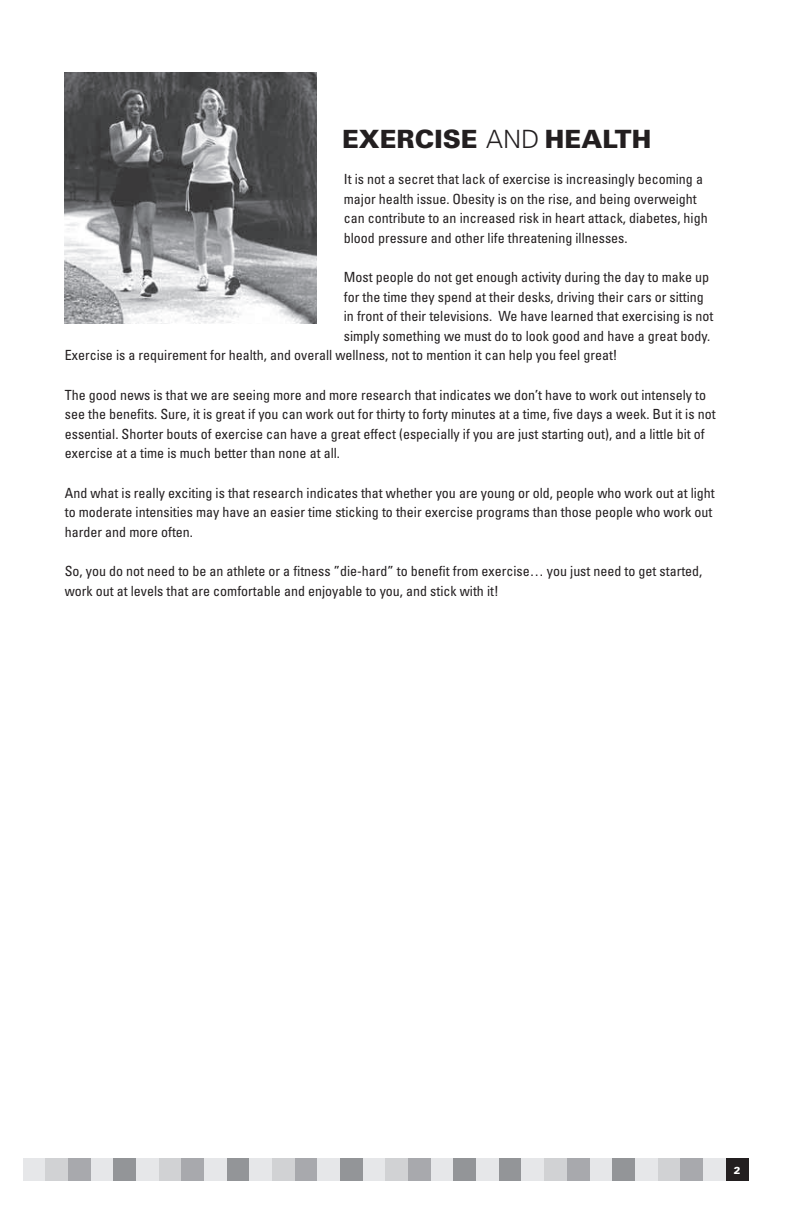
<style>
.page{position:relative;width:792px;height:1224px;background:#fff}
.page>*{position:absolute;margin:0;border:0;box-sizing:border-box;transform-origin:0 0}
.t1{font:900 25.2px "Univers";color:#231f20}
.t2{font:condensed 14px/19.6px "Univers";color:#231f20}
.t3{font:900 10px "Univers";color:#fff}
.s1{font-weight:300}
</style>
<div class="page">
<div style="left:726px;top:1159px;width:22px;height:22px;background:#231f20"></div>
<div style="left:23px;top:1159px;width:22px;height:22px;background:#e6e7e9"></div>
<div style="left:45px;top:1159px;width:23px;height:22px;background:#d1d2d4"></div>
<div style="left:68px;top:1159px;width:23px;height:22px;background:#a8a9ad"></div>
<div style="left:91px;top:1159px;width:22px;height:22px;background:#e6e7e9"></div>
<div style="left:113px;top:1159px;width:23px;height:22px;background:#939598"></div>
<div style="left:136px;top:1159px;width:23px;height:22px;background:#e6e7e9"></div>
<div style="left:159px;top:1159px;width:22px;height:22px;background:#d1d2d4"></div>
<div style="left:181px;top:1159px;width:23px;height:22px;background:#a8a9ad"></div>
<div style="left:204px;top:1159px;width:23px;height:22px;background:#e6e7e9"></div>
<div style="left:227px;top:1159px;width:22px;height:22px;background:#939598"></div>
<div style="left:249px;top:1159px;width:23px;height:22px;background:#e6e7e9"></div>
<div style="left:272px;top:1159px;width:23px;height:22px;background:#d1d2d4"></div>
<div style="left:295px;top:1159px;width:23px;height:22px;background:#a8a9ad"></div>
<div style="left:318px;top:1159px;width:22px;height:22px;background:#e6e7e9"></div>
<div style="left:340px;top:1159px;width:23px;height:22px;background:#939598"></div>
<div style="left:363px;top:1159px;width:23px;height:22px;background:#e6e7e9"></div>
<div style="left:386px;top:1159px;width:22px;height:22px;background:#d1d2d4"></div>
<div style="left:408px;top:1159px;width:23px;height:22px;background:#a8a9ad"></div>
<div style="left:431px;top:1159px;width:23px;height:22px;background:#e6e7e9"></div>
<div style="left:454px;top:1159px;width:22px;height:22px;background:#939598"></div>
<div style="left:476px;top:1159px;width:23px;height:22px;background:#e6e7e9"></div>
<div style="left:499px;top:1159px;width:23px;height:22px;background:#939598"></div>
<div style="left:522px;top:1159px;width:22px;height:22px;background:#e6e7e9"></div>
<div style="left:544px;top:1159px;width:23px;height:22px;background:#d1d2d4"></div>
<div style="left:567px;top:1159px;width:23px;height:22px;background:#a8a9ad"></div>
<div style="left:590px;top:1159px;width:22px;height:22px;background:#e6e7e9"></div>
<div style="left:612px;top:1159px;width:23px;height:22px;background:#939598"></div>
<div style="left:635px;top:1159px;width:23px;height:22px;background:#e6e7e9"></div>
<div style="left:658px;top:1159px;width:22px;height:22px;background:#d1d2d4"></div>
<div style="left:680px;top:1159px;width:23px;height:22px;background:#a8a9ad"></div>
<div style="left:703px;top:1159px;width:23px;height:22px;background:#e6e7e9"></div>
<img style="left:65px;top:72px;width:252px;height:252px">
<h1 class="t1" style="left:342px;top:123px;width:311px">EXERCISE <span class="s1">and</span> HEALTH</h1>
<p class="t2" style="left:344px;top:169px;width:365px">It is not a secret that lack of exercise is increasingly becoming a major health issue. Obesity is on the rise, and being overweight can contribute to an increased risk in heart attack, diabetes, high blood pressure and other life threatening illnesses.</p>
<p class="t2" style="left:344px;top:267px;width:367px">Most people do not get enough activity during the day to make up</p>
<p class="t2" style="left:344px;top:287px;width:361px">for the time they spend at their desks, driving their cars or sitting</p>
<p class="t2" style="left:344px;top:306px;width:371px">in front of their televisions. We have learned that exercising is not</p>
<p class="t2" style="left:344px;top:326px;width:368px">simply something we must do to look good and have a great body.</p>
<p class="t2" style="left:65px;top:345px;width:554px">Exercise is a requirement for health, and overall wellness, not to mention it can help you feel great!</p>
<p class="t2" style="left:65px;top:385px;width:652px">The good news is that we are seeing more and more research that indicates we don’t have to work out intensely to see the benefits. Sure, it is great if you can work out for thirty to forty minutes at a time, five days a week. But it is not essential. Shorter bouts of exercise can have a great effect (especially if you are just starting out), and a little bit of exercise at a time is much better than none at all.</p>
<p class="t2" style="left:65px;top:483px;width:652px">And what is really exciting is that research indicates that whether you are young or old, people who work out at light to moderate intensities may have an easier time sticking to their exercise programs than those people who work out harder and more often.</p>
<p class="t2" style="left:65px;top:561px;width:639px">So, you do not need to be an athlete or a fitness ”die-hard” to benefit from exercise… you just need to get started, work out at levels that are comfortable and enjoyable to you, and stick with it!</p>
<p class="t3" style="left:734px;top:1164px;width:8px">2</p>
</div>
